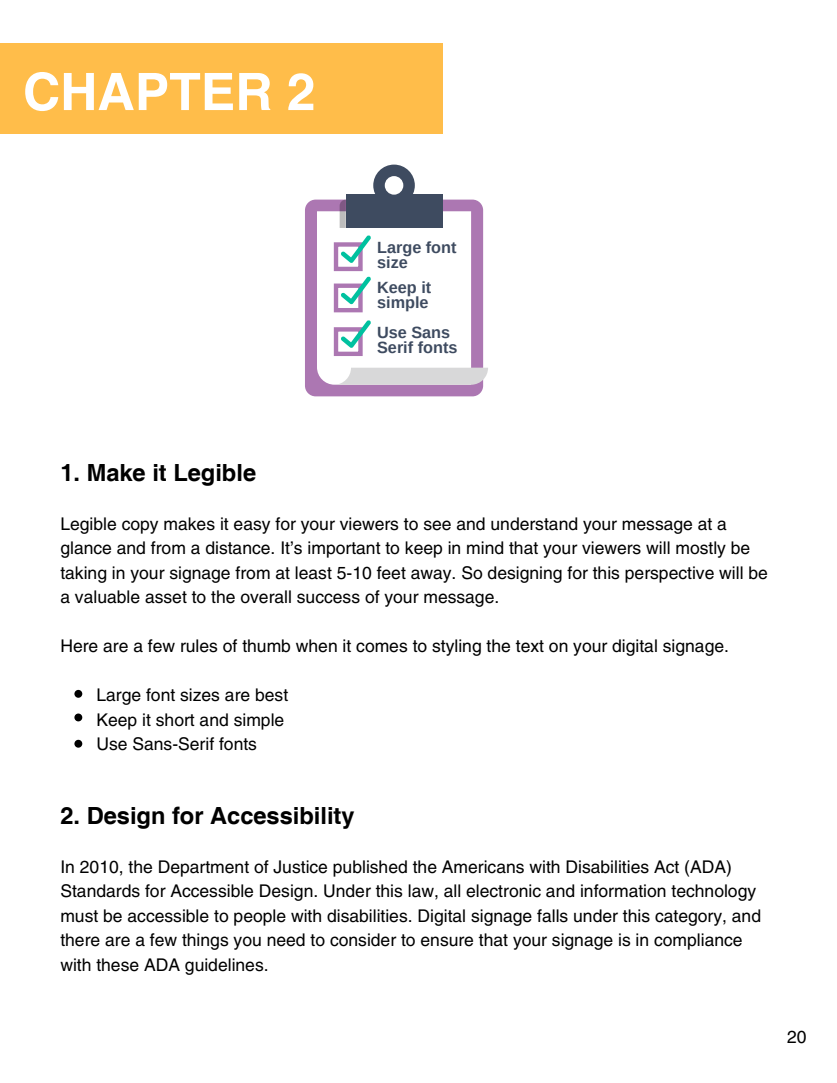
<style>
.page{position:relative;width:837px;height:1083px;background:#fff}
.page>*{position:absolute;margin:0;border:0;box-sizing:border-box;transform-origin:0 0}
.t1{font:700 51.62px "Helvetica";color:#fff}
.t2{font:700 23.62px "Helvetica";color:#000}
.t3{font:17.5px/24.5px "Helvetica";color:#000}
.t4{font:700 16.28px/15.3px "Arimo";color:#3e4b60}
</style>
<div class="page">
<div style="left:305px;top:199px;width:178px;height:197px;background:#ac77b2;border-radius:11px"></div>
<div style="left:346px;top:194px;width:96px;height:34px;background:#3e4b60"></div>
<div style="left:373px;top:164px;width:42px;height:42px;background:#3e4b60;border-radius:50%"></div>
<div style="left:385px;top:176px;width:18px;height:19px;background:#fff;border-radius:50%"></div>
<svg style="left:317px;top:199px;width:171px;height:185px"></svg>
<div style="left:74px;top:690px;width:8px;height:7px;background:#000;border-radius:50%"></div>
<div style="left:74px;top:713px;width:8px;height:8px;background:#000;border-radius:50%"></div>
<div style="left:74px;top:739px;width:8px;height:8px;background:#000;border-radius:50%"></div>
<div style="left:0;top:43px;width:442px;height:90px;background:#ffbd4a"></div>
<h1 class="t1" style="left:23px;top:62px;width:294px">CHAPTER 2</h1>
<p class="t4" style="left:377px;top:239px;width:81px">Large font size</p>
<p class="t4" style="left:377px;top:279px;width:56px">Keep it simple</p>
<p class="t4" style="left:377px;top:325px;width:82px">Use Sans<br>Serif fonts</p>
<h2 class="t2" style="left:60px;top:459px;width:197px">1. Make it Legible</h2>
<p class="t3" style="left:60px;top:511px;width:709px">Legible copy makes it easy for your viewers to see and understand your message at a glance and from a distance. It’s important to keep in mind that your viewers will mostly be taking in your signage from at least 5-10 feet away. So designing for this perspective will be a valuable asset to the overall success of your message.</p>
<p class="t3" style="left:60px;top:634px;width:670px">Here are a few rules of thumb when it comes to styling the text on your digital signage.</p>
<p class="t3" style="left:96px;top:683px;width:193px">Large font sizes are best<br>Keep it short and simple<br>Use Sans-Serif fonts</p>
<h2 class="t2" style="left:60px;top:802px;width:296px">2. Design for Accessibility</h2>
<p class="t3" style="left:60px;top:854px;width:702px">In 2010, the Department of Justice published the Americans with Disabilities Act (ADA)<br>Standards for Accessible Design. Under this law, all electronic and information technology must be accessible to people with disabilities. Digital signage falls under this category, and there are a few things you need to consider to ensure that your signage is in compliance with these ADA guidelines.</p>
<p class="t3" style="left:787px;top:1024px;width:21px">20</p>
</div>
